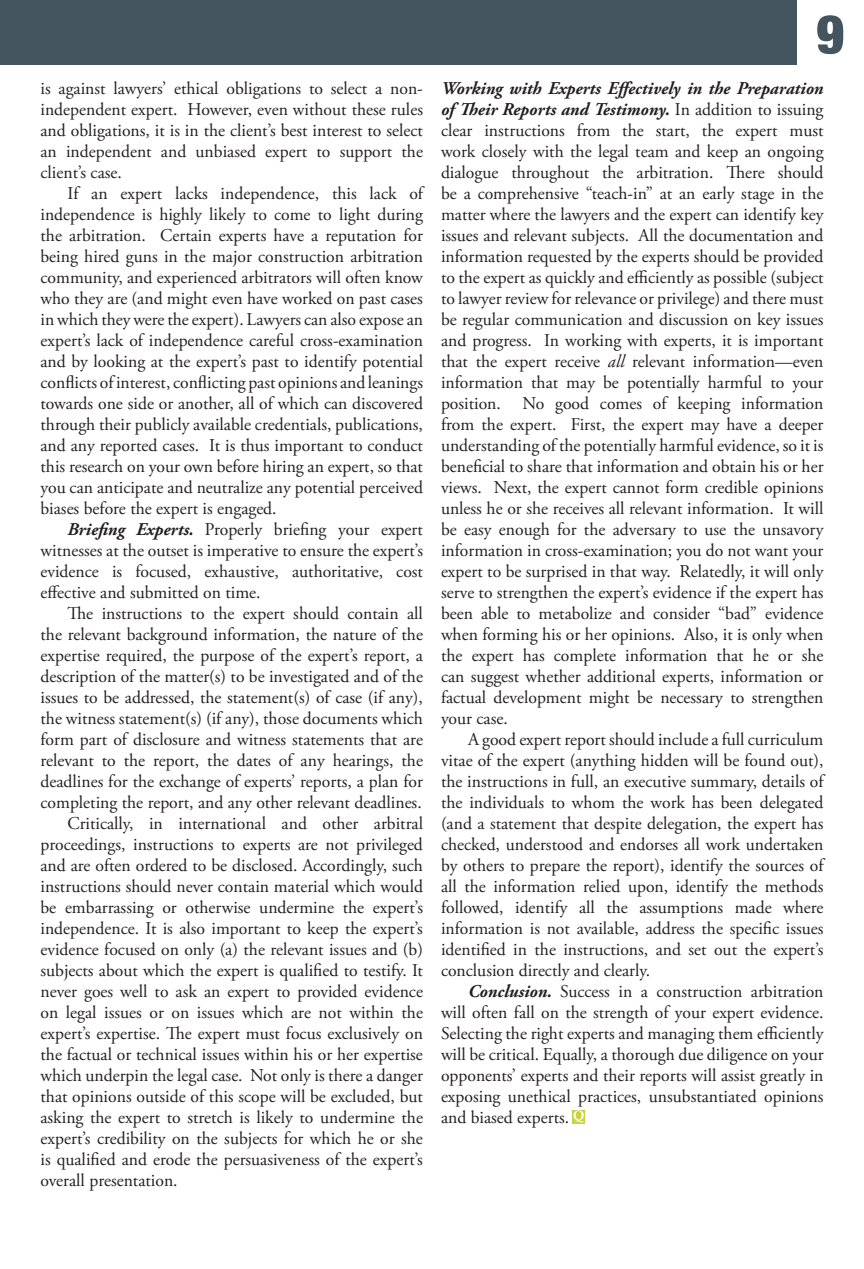
<style>
.page{position:relative;width:864px;height:1269px;background:#fff}
.page>*{position:absolute;margin:0;border:0;box-sizing:border-box;transform-origin:0 0}
.t1{font:900 condensed 54px "Helvetica Neue";color:#45555f}
.QE_-_Main_Article_St{font:18px/21px "Adobe Garamond Pro";color:#231f20;text-align:justify}
.t2{font:700 13.5px "Palatino Linotype";color:#fff}
.s1{font-weight:700;font-style:italic}
.s2{font-style:italic}
</style>
<div class="page">
<div style="left:0;top:0;width:796px;height:64px;background:#45555f"></div>
<div style="left:572px;top:1110px;width:13px;height:13px;background:#c9d247"></div>
<p class="QE_-_Main_Article_St" style="left:40px;top:78px;width:384px">is against lawyers’ ethical obligations to select a non&shy;independent expert. However, even without these rules and obligations, it is in the client’s best interest to select an independent and unbiased expert to support the client’s case.</p>
<p class="QE_-_Main_Article_St" style="left:40px;top:183px;width:384px;text-indent:27px">If an expert lacks independence, this lack of independence is highly likely to come to light during the arbitration. Certain experts have a reputation for being hired guns in the major construction arbitration community, and experienced arbitrators will often know who they are (and might even have worked on past cases in which they were the expert). Lawyers can also expose an expert’s lack of independence careful cross-examination and by looking at the expert’s past to identify potential conflicts of interest, conflicting past opinions and leanings towards one side or another, all of which can discovered through their publicly available credentials, publications, and any reported cases. It is thus important to conduct this research on your own before hiring an expert, so that you can anticipate and neutralize any potential perceived biases before the expert is engaged.</p>
<p class="QE_-_Main_Article_St" style="left:40px;top:519px;width:384px;text-indent:27px"><span class="s1">Briefing Experts.</span> Properly briefing your expert witnesses at the outset is imperative to ensure the expert’s evidence is focused, exhaustive, authoritative, cost effective and submitted on time.</p>
<p class="QE_-_Main_Article_St" style="left:40px;top:603px;width:384px;text-indent:27px">The instructions to the expert should contain all the relevant background information, the nature of the expertise required, the purpose of the expert’s report, a description of the matter(s) to be investigated and of the issues to be addressed, the statement(s) of case (if any), the witness statement(s) (if any), those documents which form part of disclosure and witness statements that are relevant to the report, the dates of any hearings, the deadlines for the exchange of experts’ reports, a plan for completing the report, and any other relevant deadlines.</p>
<p class="QE_-_Main_Article_St" style="left:40px;top:813px;width:384px;text-indent:27px">Critically, in international and other arbitral proceedings, instructions to experts are not privileged and are often ordered to be disclosed. Accordingly, such instructions should never contain material which would be embarrassing or otherwise undermine the expert’s independence. It is also important to keep the expert’s evidence focused on only (a) the relevant issues and (b) subjects about which the expert is qualified to testify. It never goes well to ask an expert to provided evidence on legal issues or on issues which are not within the expert’s expertise. The expert must focus exclusively on the factual or technical issues within his or her expertise which underpin the legal case. Not only is there a danger that opinions outside of this scope will be excluded, but asking the expert to stretch is likely to undermine the expert’s credibility on the subjects for which he or she is qualified and erode the persuasiveness of the expert’s overall presentation.</p>
<p class="t1" style="left:816px;top:1px;width:30px">9</p>
<p class="QE_-_Main_Article_St" style="left:441px;top:78px;width:384px"><span class="s1">Working with Experts Effectively in the Preparation of Their Reports and Testimony.</span> In addition to issuing clear instructions from the start, the expert must work closely with the legal team and keep an ongoing dialogue throughout the arbitration. There should be a comprehensive “teach-in” at an early stage in the matter where the lawyers and the expert can identify key issues and relevant subjects. All the documentation and information requested by the experts should be provided to the expert as quickly and efficiently as possible (subject to lawyer review for relevance or privilege) and there must be regular communication and discussion on key issues and progress. In working with experts, it is important that the expert receive <span class="s2">all</span> relevant information—even information that may be potentially harmful to your position. No good comes of keeping information from the expert. First, the expert may have a deeper understanding of the potentially harmful evidence, so it is beneficial to share that information and obtain his or her views. Next, the expert cannot form credible opinions unless he or she receives all relevant information. It will be easy enough for the adversary to use the unsavory information in cross-examination; you do not want your expert to be surprised in that way. Relatedly, it will only serve to strengthen the expert’s evidence if the expert has been able to metabolize and consider “bad” evidence when forming his or her opinions. Also, it is only when the expert has complete information that he or she can suggest whether additional experts, information or factual development might be necessary to strengthen your case.</p>
<p class="QE_-_Main_Article_St" style="left:441px;top:729px;width:384px;text-indent:27px">A good expert report should include a full curriculum vitae of the expert (anything hidden will be found out), the instructions in full, an executive summary, details of the individuals to whom the work has been delegated (and a statement that despite delegation, the expert has checked, understood and endorses all work undertaken by others to prepare the report), identify the sources of all the information relied upon, identify the methods followed, identify all the assumptions made where information is not available, address the specific issues identified in the instructions, and set out the expert’s conclusion directly and clearly.</p>
<p class="QE_-_Main_Article_St" style="left:441px;top:981px;width:384px;text-indent:27px"><span class="s1">Conclusion.</span> Success in a construction arbitration will often fall on the strength of your expert evidence.<br>Selecting the right experts and managing them efficiently will be critical. Equally, a thorough due diligence on your opponents’ experts and their reports will assist greatly in exposing unethical practices, unsubstantiated opinions and biased experts.</p>
<p class="t2" style="left:573px;top:1106px;width:13px">Q</p>
</div>
